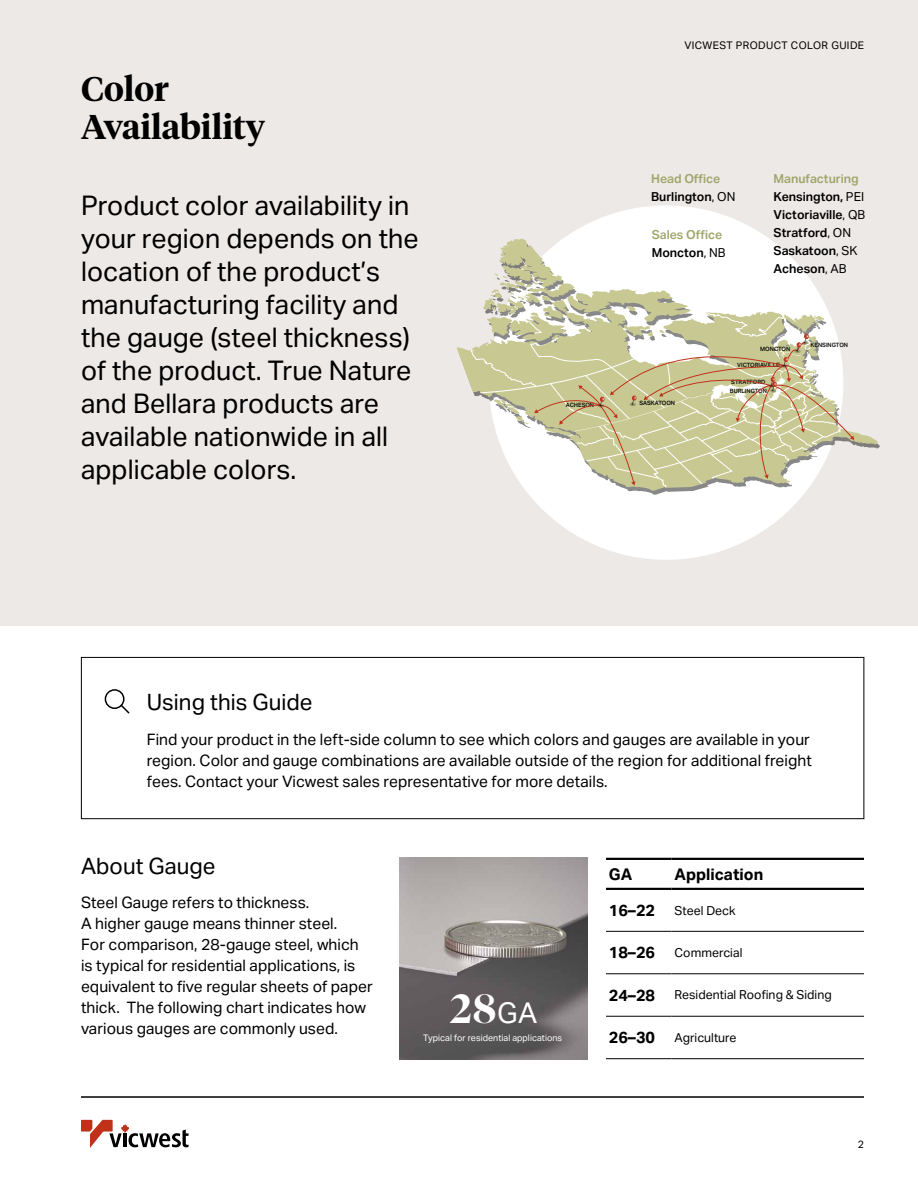
<style>
.page{position:relative;width:918px;height:1188px;background:#fff}
.page>*{position:absolute;margin:0;border:0;box-sizing:border-box;transform-origin:0 0}
.t1{font:600 40.65px "Test Tiempos Fine";color:#fff}
.t2{font:600 34.05px/38px "Tiempos Headline";color:#000}
.t3{font:27px/33px "Aktiv Grotesk";color:#000}
.t4{font:22.5px "Aktiv Grotesk";color:#000}
.t5{font:700 16.05px "Aktiv Grotesk";color:#000}
.t6{font:15.75px/21px "Aktiv Grotesk";color:#000}
.t7{font:600 12.3px/18px "Aktiv Grotesk";color:#000}
.t8{font:12.3px "Aktiv Grotesk";color:#000}
.t9{font:600 12.3px/18px "Aktiv Grotesk";color:#a0a56a}
.t10{font:10.5px "Aktiv Grotesk";letter-spacing:.04em;color:#000}
.t11{font:9px "Aktiv Grotesk";color:#fff}
.t12{font:500 5.85px "Aktiv Grotesk";color:#000}
.s1{color:#000}
.s2{font-weight:400;color:#000}
.s3{color:#a0a56a}
.s4{font-weight:400}
.s5{font-family:"Aktiv Grotesk";font-weight:400;font-size:28.5px}
.s6{font-weight:700;font-size:16.05px}
</style>
<div class="page">
<hr style="left:81px;top:1096px;width:783px;height:2px;background:#000">
<svg style="left:81px;top:1120px;width:108px;height:28px"></svg>
<div style="left:0;top:0;width:918px;height:625px;background:#ede9e7"></div>
<img style="left:399px;top:858px;width:189px;height:201px">
<div style="left:489px;top:205px;width:354px;height:355px;background:#fff;border-radius:50%"></div>
<svg style="left:457px;top:239px;width:421px;height:252px"></svg>
<svg style="left:470px;top:303px;width:384px;height:185px"></svg>
<hr style="left:606px;top:931px;width:66px;height:1px;background:#000">
<hr style="left:672px;top:931px;width:192px;height:1px;background:#000">
<hr style="left:606px;top:973px;width:66px;height:1px;background:#000">
<hr style="left:672px;top:973px;width:192px;height:1px;background:#000">
<hr style="left:606px;top:1016px;width:66px;height:1px;background:#000">
<hr style="left:672px;top:1016px;width:192px;height:1px;background:#000">
<hr style="left:606px;top:1058px;width:66px;height:1px;background:#000">
<hr style="left:672px;top:1058px;width:192px;height:1px;background:#000">
<hr style="left:606px;top:888px;width:66px;height:2px;background:#000">
<hr style="left:672px;top:888px;width:192px;height:2px;background:#000">
<hr style="left:606px;top:858px;width:66px;height:2px;background:#000">
<hr style="left:672px;top:858px;width:192px;height:2px;background:#000">
<div style="left:81px;top:657px;width:783px;height:162px;border:1px solid #000"></div>
<div style="left:105px;top:689px;width:20px;height:20px;border:2px solid #000;border-radius:50%"></div>
<svg style="left:119px;top:703px;width:11px;height:11px"></svg>
<h2 class="t2" style="left:81px;top:73px;width:186px">Color<br>Availability</h2>
<p class="t3" style="left:81px;top:192px;width:339px">Product color availability in your region depends on the location of the product’s manufacturing facility and the gauge (steel thickness) of the product. True Nature and Bellara products are available nationwide in all applicable colors.</p>
<p class="t10" style="left:684px;top:41px;width:181px">VICWEST PRODUCT COLOR GUIDE</p>
<p class="t12" style="left:566px;top:401px;width:30px">ACHESON</p>
<p class="t9" style="left:651px;top:170px;width:86px">Head Office<br><span class="s1">Burlington</span><span class="s2">, ON</span></p>
<p class="t9" style="left:652px;top:225px;width:76px">Sales Office<br><span class="s1">Moncton</span><span class="s2">, NB</span></p>
<p class="t7" style="left:774px;top:171px;width:93px"><span class="s3">Manufacturing<br></span>Kensington, <span class="s4">PEI<br></span>Victoriaville<span class="s4">, QB<br></span>Stratford<span class="s4">, ON<br></span>Saskatoon<span class="s4">, SK<br></span>Acheson<span class="s4">, AB</span></p>
<p class="t12" style="left:760px;top:346px;width:31px">MONCTON</p>
<p class="t12" style="left:811px;top:342px;width:39px">KENSINGTON</p>
<p class="t12" style="left:737px;top:361px;width:44px">VICTORIAVILLE</p>
<p class="t12" style="left:731px;top:379px;width:36px">STRATFORD</p>
<p class="t12" style="left:639px;top:400px;width:37px">SASKATOON</p>
<p class="t12" style="left:730px;top:387px;width:39px">BURLINGTON</p>
<h3 class="t4" style="left:147px;top:694px;width:167px">Using this Guide</h3>
<p class="t6" style="left:147px;top:730px;width:667px;text-align:justify">Find your product in the left-side column to see which colors and gauges are available in your region. Color and gauge combinations are available outside of the region for additional freight fees. Contact your Vicwest sales representative for more details.</p>
<h3 class="t4" style="left:81px;top:857px;width:136px">About Gauge</h3>
<p class="t6" style="left:81px;top:894px;width:293px">Steel Gauge refers to thickness.<br>A higher gauge means thinner steel.<br>For comparison, 28-gauge steel, which is typical for residential applications, is equivalent to five regular sheets of paper thick. The following chart indicates how various gauges are commonly used.</p>
<h1 class="t1" style="left:450px;top:985px;width:89px">28<span class="s5">GA</span></h1>
<p class="t11" style="left:423px;top:1035px;width:141px">Typical for residential applications</p>
<p class="t5" style="left:609px;top:868px;width:25px">GA</p>
<p class="t5" style="left:675px;top:868px;width:90px">Application</p>
<p class="t8" style="left:609px;top:905px;width:128px"><span class="s6">16–22</span> Steel Deck</p>
<p class="t8" style="left:609px;top:948px;width:135px"><span class="s6">18–26</span> Commercial</p>
<p class="t8" style="left:609px;top:988px;width:224px"><span class="s6">24–28</span> Residential Roofing &amp; Siding</p>
<p class="t8" style="left:609px;top:1033px;width:129px"><span class="s6">26–30</span> Agriculture</p>
<p class="t10" style="left:858px;top:1141px;width:8px">2</p>
</div>
